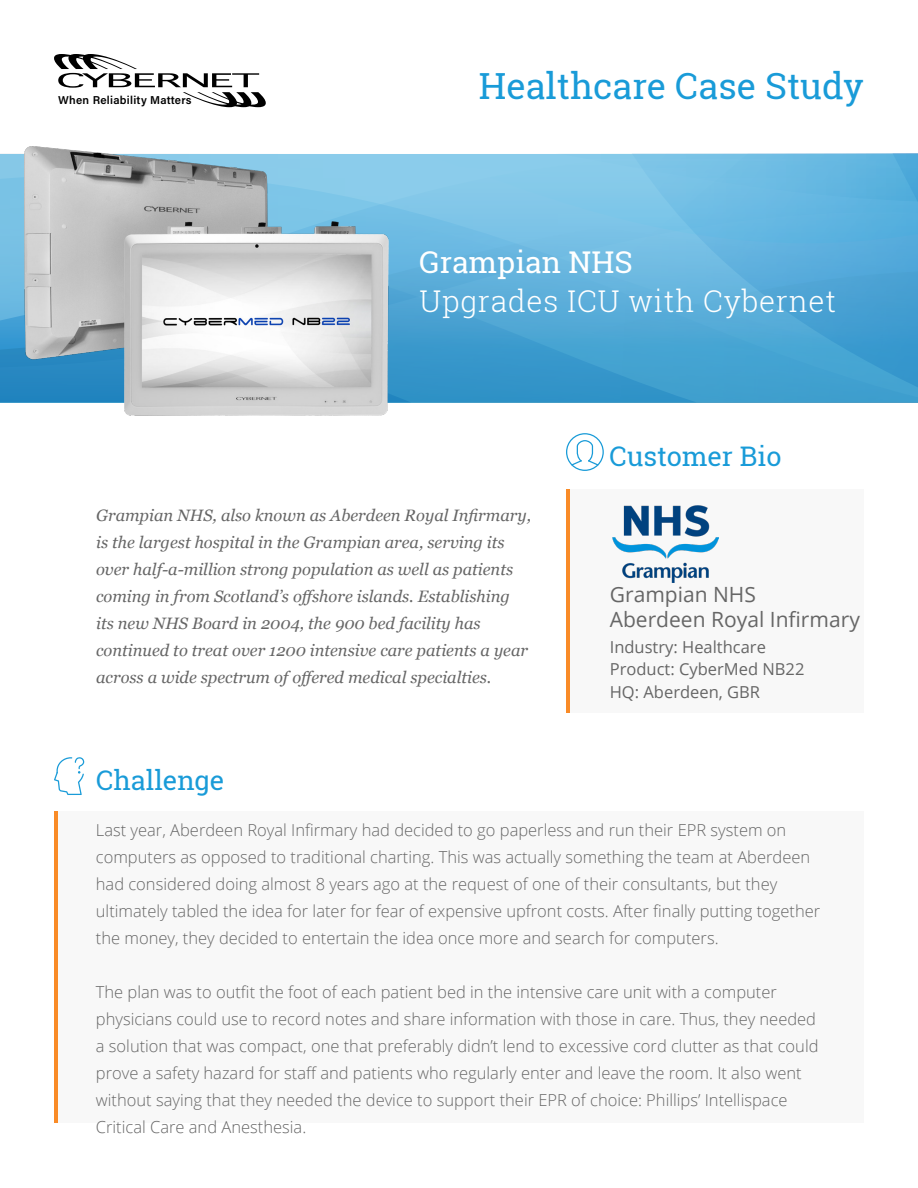
<style>
.page{position:relative;width:918px;height:1188px;background:#fff}
.page>*{position:absolute;margin:0;border:0;box-sizing:border-box;transform-origin:0 0}
.t1{font:36px "Roboto Slab";color:#199bd8}
.t2{font:300 30px "Roboto Slab";letter-spacing:.025em;color:#fff}
.t3{font:30px "Roboto Slab";color:#fff}
.t4{font:27px "Roboto Slab";color:#199bd8}
.t5{font:21px "Open Sans";color:#666}
.t6{font:300 16.5px/27px "Open Sans";color:#666}
.t7{font:italic 16.5px/27px "Georgia";color:#666}
.t8{font:16.5px "Open Sans";color:#666}
.t9{font:600 11.4px "Acumin Pro";letter-spacing:.025em;color:#000}
</style>
<div class="page">
<div style="left:54px;top:812px;width:810px;height:311px;background:#f8f8f8"></div>
<hr style="left:54px;top:812px;width:4px;height:311px;background:#f98b27">
<svg style="left:54px;top:757px;width:30px;height:38px"></svg>
<svg style="left:54px;top:54px;width:212px;height:53px"></svg>
<div style="left:566px;top:489px;width:298px;height:224px;background:#f8f8f8"></div>
<hr style="left:566px;top:489px;width:4px;height:224px;background:#f98b27">
<svg style="left:566px;top:433px;width:38px;height:38px"></svg>
<svg style="left:0;top:154px;width:918px;height:249px;background:#5bafda"></svg>
<img style="left:25px;top:146px;width:363px;height:269px">
<img style="left:613px;top:506px;width:105px;height:76px">
<p class="t9" style="left:58px;top:92px;width:135px">When Reliability Matters</p>
<p class="t1" style="left:479px;top:62px;width:387px">Healthcare Case Study</p>
<p class="t3" style="left:420px;top:241px;width:215px">Grampian NHS</p>
<p class="t2" style="left:420px;top:280px;width:418px">Upgrades ICU with Cybernet</p>
<p class="t4" style="left:610px;top:437px;width:173px">Customer Bio</p>
<p class="t7" style="left:96px;top:502px;width:437px">Grampian NHS, also known as Aberdeen Royal Infirmary, is the largest hospital in the Grampian area, serving its over half-a-million strong population as well as patients coming in from Scotland’s offshore islands. Establishing its new NHS Board in 2004, the 900 bed facility has continued to treat over 1200 intensive care patients a year across a wide spectrum of offered medical specialties.</p>
<p class="t4" style="left:96px;top:762px;width:130px">Challenge</p>
<p class="t5" style="left:610px;top:580px;width:148px">Grampian NHS</p>
<p class="t5" style="left:610px;top:605px;width:252px">Aberdeen Royal Infirmary</p>
<p class="t8" style="left:610px;top:635px;width:158px">Industry: Healthcare</p>
<p class="t8" style="left:610px;top:658px;width:196px">Product: CyberMed NB22</p>
<p class="t8" style="left:610px;top:680px;width:152px">HQ: Aberdeen, GBR</p>
<p class="t6" style="left:96px;top:816px;width:726px">Last year, Aberdeen Royal Infirmary had decided to go paperless and run their EPR system on computers as opposed to traditional charting. This was actually something the team at Aberdeen had considered doing almost 8 years ago at the request of one of their consultants, but they ultimately tabled the idea for later for fear of expensive upfront costs. After finally putting together the money, they decided to entertain the idea once more and search for computers.</p>
<p class="t6" style="left:96px;top:978px;width:724px">The plan was to outfit the foot of each patient bed in the intensive care unit with a computer physicians could use to record notes and share information with those in care. Thus, they needed a solution that was compact, one that preferably didn’t lend to excessive cord clutter as that could prove a safety hazard for staff and patients who regularly enter and leave the room. It also went without saying that they needed the device to support their EPR of choice: Phillips’ Intellispace Critical Care and Anesthesia.</p>
</div>
